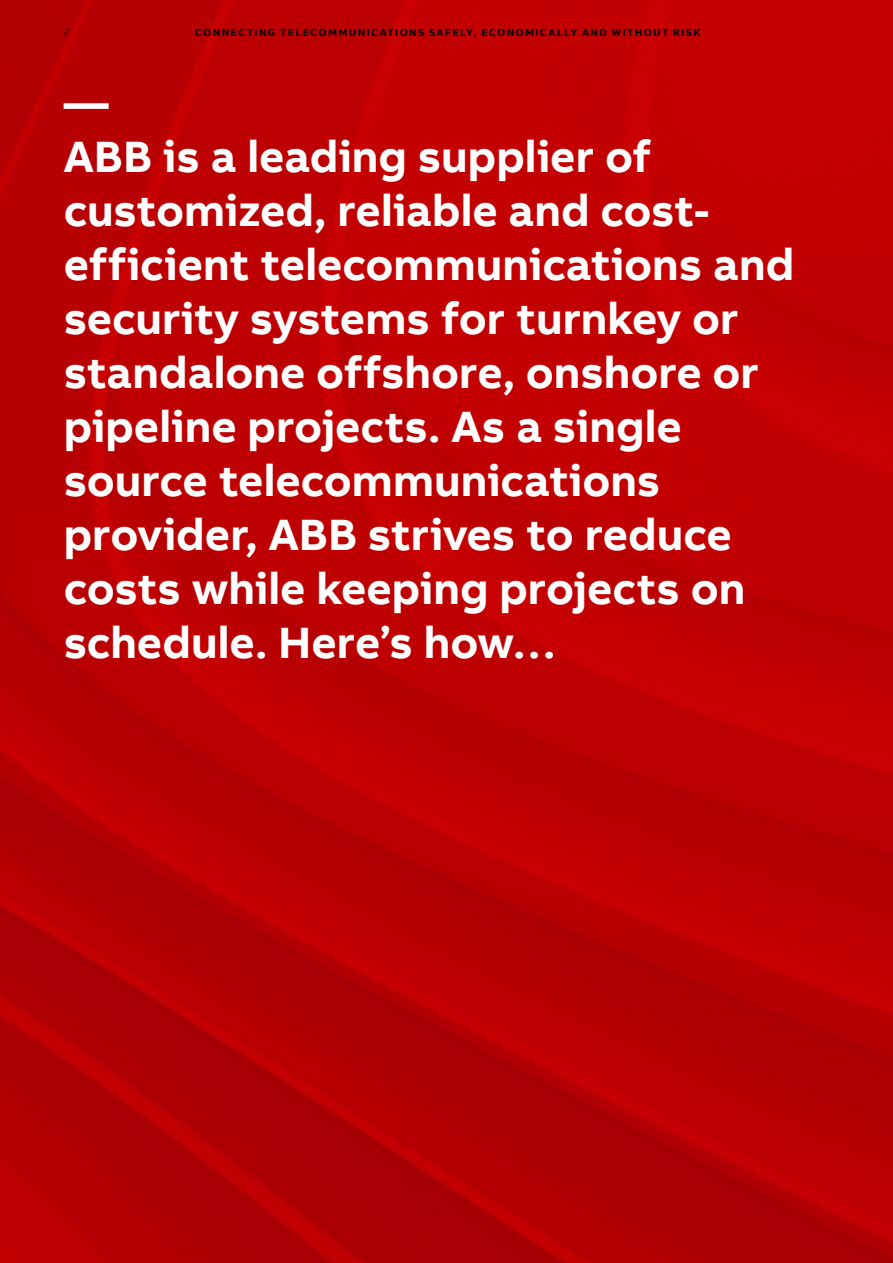
<style>
.page{position:relative;width:893px;height:1263px;background:#fff}
.page>*{position:absolute;margin:0;border:0;box-sizing:border-box;transform-origin:0 0}
.t1{font:700 45px/54px "AB Bvoice";color:#fff}
.t2{font:700 10.5px "AB Bvoice";letter-spacing:.125em;color:#000}
.t3{font:300 10.5px "AB Bvoice";color:#000}
</style>
<div class="page">
<img style="left:0;top:0;width:893px;height:1263px">
<p class="t3" style="left:64px;top:26px;width:7px">2</p>
<p class="t2" style="left:195px;top:25px;width:507px">CONNECTING TELECOMMUNICATIONS SAFELY, ECONOMICALLY AND WITHOUT RISK</p>
<p class="t1" style="left:64px;top:76px;width:732px">—<br>ABB is a leading supplier of customized, reliable and cost&shy;efficient telecommunications and security systems for turnkey or standalone offshore, onshore or pipeline projects. As a single source telecommunications provider, ABB strives to reduce costs while keeping projects on schedule. Here’s how…</p>
</div>
